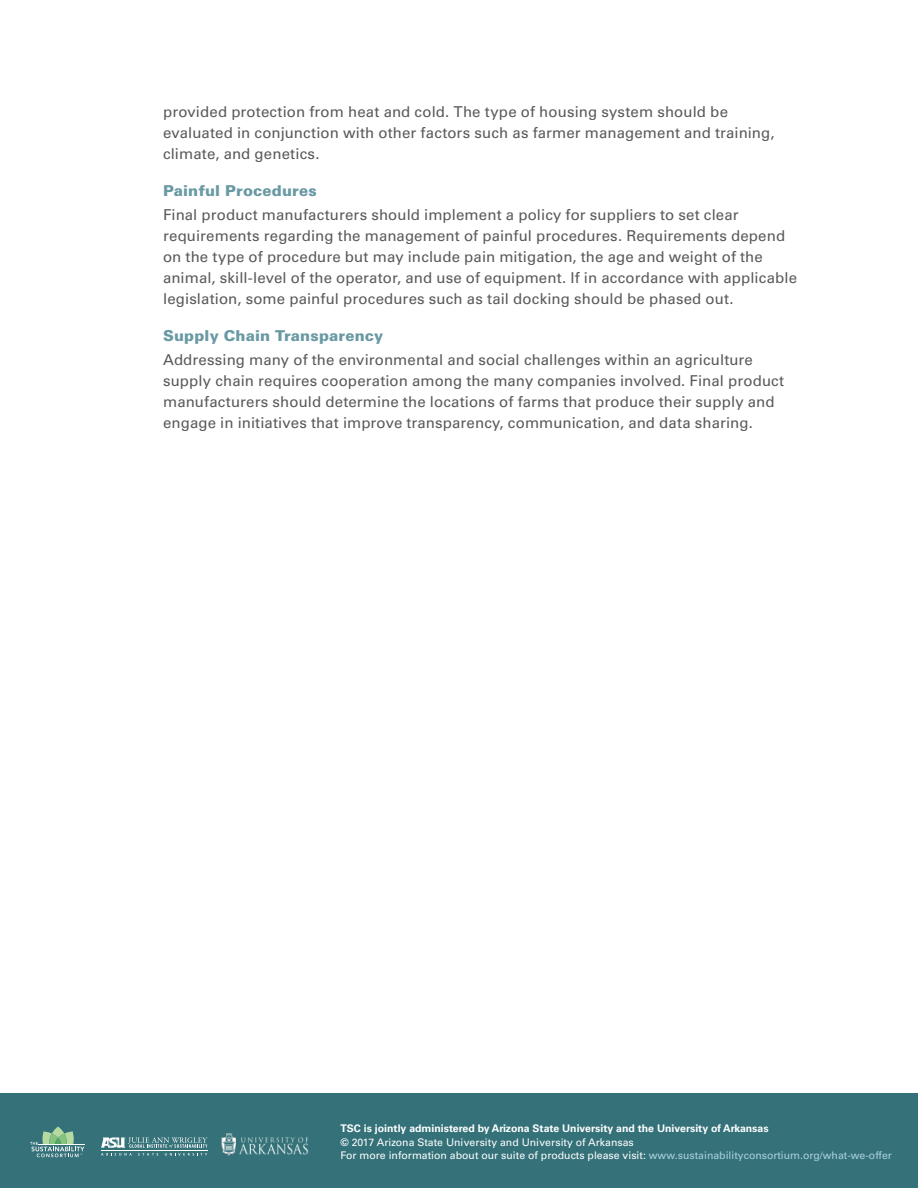
<style>
.page{position:relative;width:918px;height:1188px;background:#fff}
.page>*{position:absolute;margin:0;border:0;box-sizing:border-box;transform-origin:0 0}
.P_10pt{font:15px/21px "Univers LT Std";letter-spacing:.005em;color:#58595b}
.H2_second_issue{font:900 15px "Univers LT Std";letter-spacing:.01em;color:#6999a3}
.t1{font:10.5px/13.5px "Univers LT Std";color:#fff}
.s1{font-weight:700}
.s2{color:#95abb9}
</style>
<div class="page">
<div style="left:0;top:1094px;width:918px;height:94px;background:#347179"></div>
<svg style="left:101px;top:1137px;width:106px;height:19px"></svg>
<img style="left:221px;top:1134px;width:88px;height:22px">
<hr style="left:39px;top:1144px;width:46px;height:1px;background:#fff">
<svg style="left:30px;top:1126px;width:54px;height:31px"></svg>
<p class="P_10pt" style="left:163px;top:101px;width:613px">provided protection from heat and cold. The type of housing system should be evaluated in conjunction with other factors such as farmer management and training, climate, and genetics.</p>
<p class="H2_second_issue" style="left:163px;top:181px;width:155px">Painful Procedures</p>
<p class="P_10pt" style="left:163px;top:204px;width:635px">Final product manufacturers should implement a policy for suppliers to set clear requirements regarding the management of painful procedures. Requirements depend on the type of procedure but may include pain mitigation, the age and weight of the animal, skill-level of the operator, and use of equipment. If in accordance with applicable legislation, some painful procedures such as tail docking should be phased out.</p>
<p class="H2_second_issue" style="left:163px;top:327px;width:222px">Supply Chain Transparency</p>
<p class="P_10pt" style="left:163px;top:349px;width:623px">Addressing many of the environmental and social challenges within an agriculture supply chain requires cooperation among the many companies involved. Final product manufacturers should determine the locations of farms that produce their supply and engage in initiatives that improve transparency, communication, and data sharing.</p>
<p class="t1" style="left:341px;top:1122px;width:553px"><span class="s1">TSC is jointly administered by Arizona State University and the University of Arkansas<br>©</span> 2017 Arizona State University and University of Arkansas<br>For more information about our suite of products please visit: <span class="s2">www.sustainabilityconsortium.org/what-we-offer</span></p>
</div>
